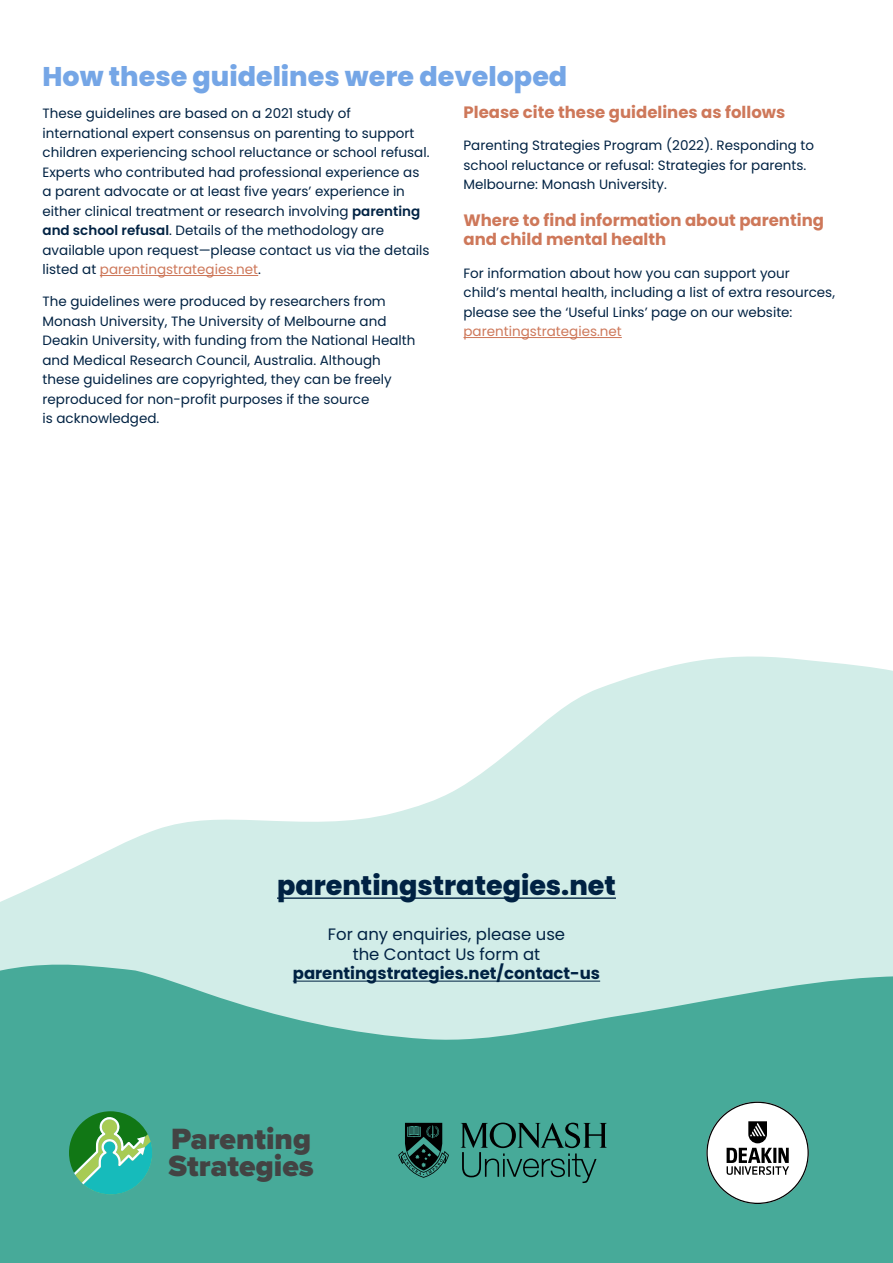
<style>
.page{position:relative;width:893px;height:1263px;background:#fff}
.page>*{position:absolute;margin:0;border:0;box-sizing:border-box;transform-origin:0 0}
.t1{font:900 30.45px/26.8px "Proxima Nova";color:#434343}
.t2{font:800 27px "Poppins";color:#75a6e6}
.t3{font:800 27px "Poppins";color:#002243}
.t4{font:700 16.5px/19.5px "Poppins";color:#ce785a}
.t5{font:16.5px/19.5px "Poppins";color:#002243;text-align:center}
.t6{font:700 16.5px "Poppins";color:#002243}
.t7{font:13.5px/19.5px "Poppins";color:#002243}
.t8{font:13.5px "Poppins";color:#ce785a}
.s1{font-weight:600}
.s2{color:#ce785a}
</style>
<div class="page">
<svg style="left:0;top:656px;width:893px;height:308px;fill:#d2ede8"></svg>
<svg style="left:0;top:964px;width:893px;height:176px;background:#67b9ab"></svg>
<div style="left:0;top:1140px;width:893px;height:123px;background:#47aa99"></div>
<hr style="left:100px;top:275px;width:158px;height:1px;background:#ce785a">
<hr style="left:463px;top:337px;width:159px;height:1px;background:#ce785a">
<hr style="left:277px;top:897px;width:339px;height:2px;background:#002243">
<hr style="left:293px;top:981px;width:307px;height:1px;background:#002243">
<svg style="left:69px;top:1111px;width:83px;height:83px;background:#47ac7e"></svg>
<svg style="left:461px;top:1122px;width:146px;height:61px"></svg>
<svg style="left:398px;top:1123px;width:51px;height:55px"></svg>
<svg style="left:706px;top:1102px;width:103px;height:102px"></svg>
<h2 class="t2" style="left:43px;top:61px;width:526px">How these guidelines were developed</h2>
<p class="t7" style="left:43px;top:104px;width:388px">These guidelines are based on a 2021 study of international expert consensus on parenting to support children experiencing school reluctance or school refusal.<br>Experts who contributed had professional experience as a parent advocate or at least five years’ experience in either clinical treatment or research involving <span class="s1">parenting and school refusal</span>. Details of the methodology are available upon request—please contact us via the details listed at <span class="s2">parentingstrategies.net</span>.</p>
<p class="t7" style="left:43px;top:292px;width:374px">The guidelines were produced by researchers from Monash University, The University of Melbourne and Deakin University, with funding from the National Health and Medical Research Council, Australia. Although these guidelines are copyrighted, they can be freely reproduced for non-profit purposes if the source<br>is acknowledged.</p>
<p class="t4" style="left:463px;top:103px;width:323px">Please cite these guidelines as follows</p>
<p class="t7" style="left:463px;top:136px;width:352px">Parenting Strategies Program (2022). Responding to school reluctance or refusal: Strategies for parents.<br>Melbourne: Monash University.</p>
<p class="t4" style="left:463px;top:210px;width:362px">Where to find information about parenting and child mental health</p>
<p class="t7" style="left:463px;top:263px;width:373px">For information about how you can support your child’s mental health, including a list of extra resources, please see the ‘Useful Links’ page on our website:</p>
<p class="t8" style="left:463px;top:324px;width:160px">parentingstrategies.net</p>
<h2 class="t3" style="left:277px;top:870px;width:340px">parentingstrategies.net</h2>
<p class="t5" style="left:328px;top:925px;width:239px">For any enquiries, please use the Contact Us form at</p>
<p class="t6" style="left:293px;top:964px;width:309px">parentingstrategies.net/contact-us</p>
<h1 class="t1" style="left:169px;top:1125px;width:147px">Parenting<br>Strategies</h1>
</div>
